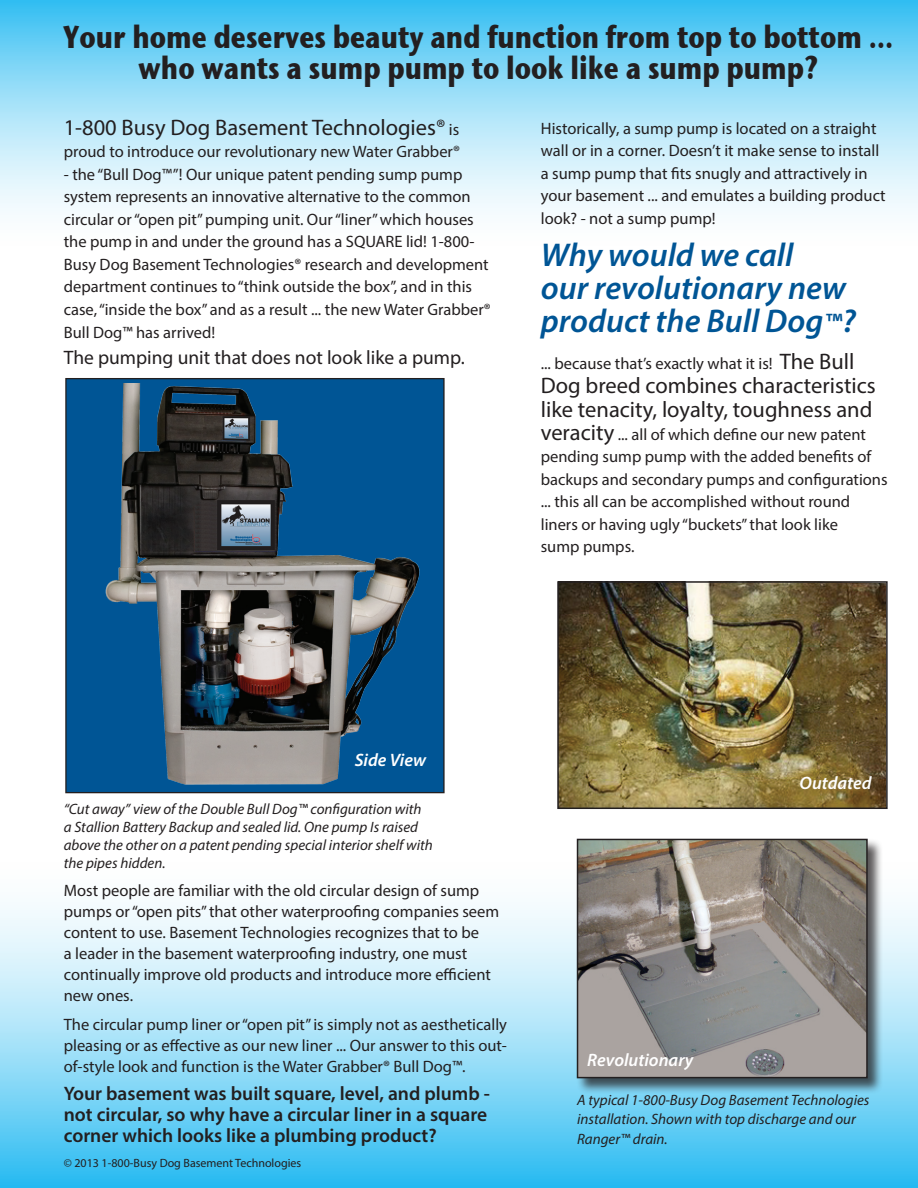
<style>
.page{position:relative;width:918px;height:1188px;background:#fff}
.page>*{position:absolute;margin:0;border:0;box-sizing:border-box;transform-origin:0 0}
.t1{font:italic 600 33px/33px "Myriad Pro";color:#005595}
.t2{font:700 31.8px/30.6px "Stone Sans ITC";color:#231f20;text-align:center;scale:.8 1}
.t3{font:22.5px/24px "Myriad Pro";color:#231f20}
.t4{font:600 19.5px/21px "Myriad Pro";color:#231f20}
.t5{font:19.5px "Myriad Pro";color:#231f20}
.t6{font:italic 600 18px "Myriad Pro";color:#fff}
.t7{font:16.5px/22.5px "Myriad Pro";color:#231f20}
.t8{font:italic 15px/18px "Myriad Pro";color:#231f20}
.t9{font:12px "Myriad Pro";color:#231f20}
.s1{font-size:27px}
.s2{font-size:22.5px}
.s3{font-size:16.5px}
</style>
<div class="page">
<svg style="left:0;top:905px;width:918px;height:283px;background:#91dbf7"></svg>
<svg style="left:0;top:0;width:918px;height:213px;background:#a1e0f8"></svg>
<div style="left:66px;top:379px;width:378px;height:414px;background:#005595"></div>
<img style="left:105px;top:384px;width:315px;height:401px">
<div style="left:65px;top:378px;width:380px;height:415px;border:1px solid #231f20"></div>
<img style="left:560px;top:584px;width:325px;height:222px">
<div style="left:557px;top:581px;width:331px;height:228px;border:2px solid #231f20"></div>
<div style="left:576px;top:838px;width:307px;height:256px;background:#231f20;opacity:.75"></div>
<img style="left:580px;top:842px;width:285px;height:233px">
<div style="left:577px;top:839px;width:291px;height:239px;border:2px solid #231f20"></div>
<h2 class="t2" style="left:63px;top:20px;width:1039px">Your home deserves beauty and function from top to bottom … who wants a sump pump to look like a sump pump?</h2>
<p class="t7" style="left:541px;top:117px;width:346px">Historically, a sump pump is located on a straight wall or in a corner. Doesn’t it make sense to install a sump pump that fits snugly and attractively in your basement ... and emulates a building product look? - not a sump pump!</p>
<h1 class="t1" style="left:541px;top:237px;width:316px">Why would we call<br>our revolutionary new product the Bull Dog<span class="s1">™</span>?</h1>
<p class="t7" style="left:541px;top:352px;width:315px">... because that’s exactly what it is! <span class="s2">The Bull</span></p>
<h3 class="t3" style="left:541px;top:373px;width:337px">Dog breed combines characteristics like tenacity, loyalty, toughness and</h3>
<p class="t7" style="left:541px;top:423px;width:348px"><span class="s2">veracity</span> ... all of which define our new patent pending sump pump with the added benefits of backups and secondary pumps and configurations ... this all can be accomplished without round liners or having ugly “buckets” that look like<br>sump pumps.</p>
<h3 class="t3" style="left:64px;top:115px;width:397px">1-800 Busy Dog Basement Technologies® <span class="s3">is</span></h3>
<p class="t7" style="left:64px;top:140px;width:398px">proud to introduce our revolutionary new Water Grabber®</p>
<p class="t7" style="left:64px;top:163px;width:429px">- the “Bull Dog™”! Our unique patent pending sump pump system represents an innovative alternative to the common circular or “open pit” pumping unit. Our “liner” which houses the pump in and under the ground has a SQUARE lid! 1-800- Busy Dog Basement Technologies® research and development department continues to “think outside the box”, and in this case, “inside the box” and as a result ... the new Water Grabber® Bull Dog™ has arrived!</p>
<p class="t5" style="left:64px;top:346px;width:403px">The pumping unit that does not look like a pump.</p>
<p class="t6" style="left:355px;top:749px;width:73px">Side View</p>
<p class="t6" style="left:800px;top:771px;width:74px">Outdated</p>
<p class="t8" style="left:64px;top:800px;width:371px">“Cut away” view of the Double Bull Dog™ configuration with a Stallion Battery Backup and sealed lid. One pump Is raised above the other on a patent pending special interior shelf with the pipes hidden.</p>
<p class="t7" style="left:64px;top:880px;width:437px;line-height:21px">Most people are familiar with the old circular design of sump pumps or “open pits” that other waterproofing companies seem content to use. Basement Technologies recognizes that to be<br>a leader in the basement waterproofing industry, one must continually improve old products and introduce more efficient new ones.</p>
<p class="t7" style="left:64px;top:1014px;width:445px;line-height:21px;text-align:justify">The circular pump liner or “open pit” is simply not as aesthetically pleasing or as effective as our new liner ... Our answer to this out&shy;of-style look and function is the Water Grabber® Bull Dog™.</p>
<p class="t4" style="left:64px;top:1083px;width:428px">Your basement was built square, level, and plumb - not circular, so why have a circular liner in a square corner which looks like a plumbing product?</p>
<p class="t8" style="left:577px;top:1090px;width:294px;line-height:19.5px">A typical 1-800-Busy Dog Basement Technologies installation. Shown with top discharge and our<br>Ranger™ drain.</p>
<p class="t6" style="left:587px;top:1049px;width:108px">Revolutionary</p>
<p class="t9" style="left:64px;top:1155px;width:239px">© 2013 1-800-Busy Dog Basement Technologies</p>
</div>
